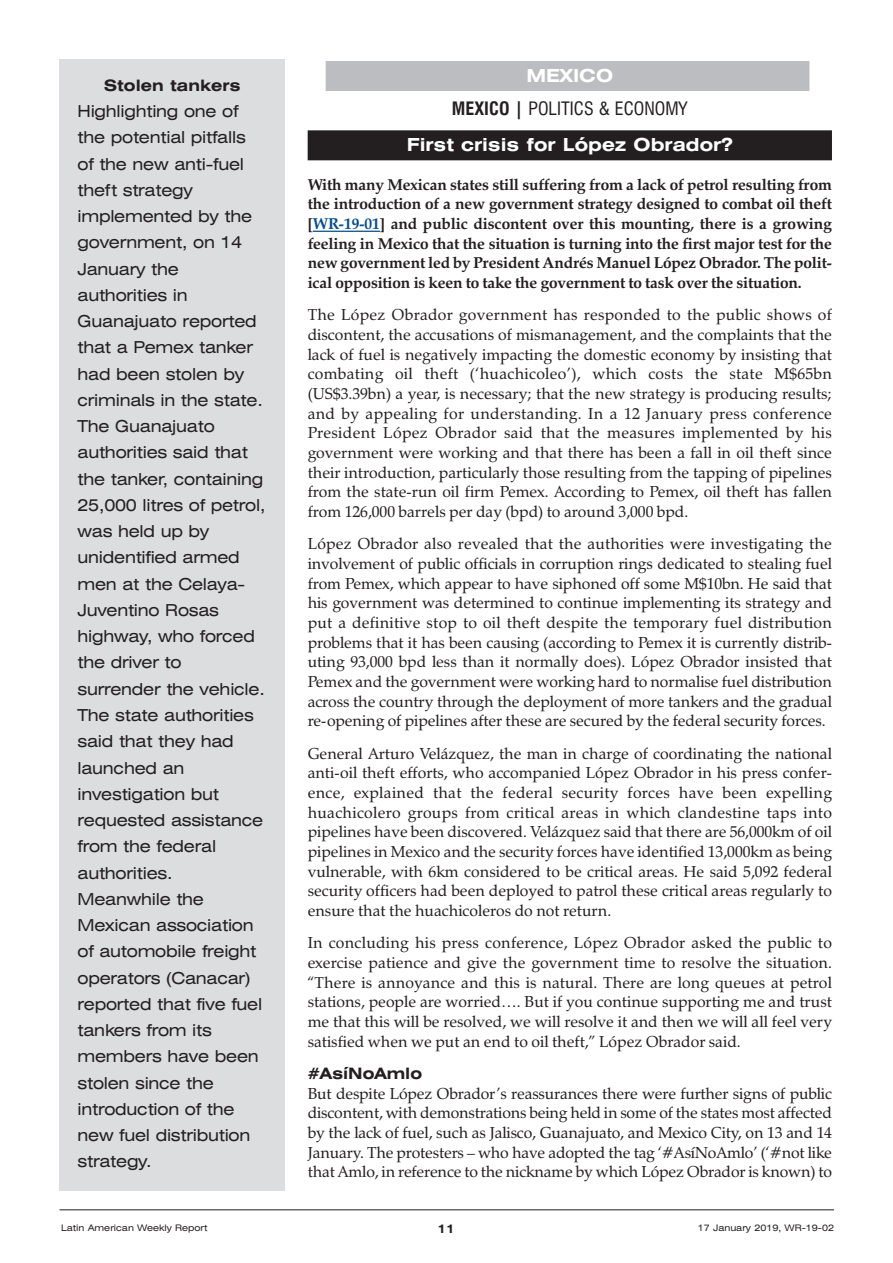
<style>
.page{position:relative;width:893px;height:1263px;background:#fff}
.page>*{position:absolute;margin:0;border:0;box-sizing:border-box;transform-origin:0 0}
.t1{font:condensed 18px/33.2px "Swiss 721 BT";color:#231f20;text-align:center}
.t2{font:700 expanded 18px "Swiss 721 BT";color:#fff}
.t3{font:expanded 16.5px/26.2px "Swiss 721 BT";letter-spacing:-.015em;color:#231f20}
.t4{font:15.75px/19.6px "Zapf Calligraphic 801 BT";color:#231f20;text-align:justify}
.t5{font:700 15.75px/19.6px "Zapf Calligraphic 801 BT";letter-spacing:-.01em;color:#231f20;text-align:justify}
.t6{font:700 expanded 15.75px "Swiss 721 BT";color:#231f20}
.t7{font:700 expanded 12px "Swiss 721 BT";color:#231f20}
.t8{font:expanded 9px "Swiss 721 BT";color:#231f20}
.s1{font-weight:700;font-stretch:expanded;color:#fff}
.s2{font-weight:700}
.s3{color:#014d95}
</style>
<div class="page">
<div style="left:326px;top:61px;width:483px;height:30px;background:#bcbdc0"></div>
<div style="left:308px;top:130px;width:524px;height:30px;background:#231f20"></div>
<hr style="left:313px;top:231px;width:67px;height:1px;background:#014d95">
<div style="left:60px;top:60px;width:225px;height:1131px;background:#dcdddf"></div>
<hr style="left:60px;top:1209px;width:774px;height:1px;background:#231f20">
<p class="t6" style="left:104px;top:76px;width:138px">Stolen tankers</p>
<p class="t3" style="left:78px;top:98px;width:190px">Highlighting one of the potential pitfalls of the new anti-fuel theft strategy implemented by the government, on 14<br>January the authorities in<br>Guanajuato reported that a Pemex tanker had been stolen by criminals in the state.<br>The Guanajuato authorities said that the tanker, containing<br>25,000 litres of petrol, was held up by unidentified armed men at the Celaya-<br>Juventino Rosas highway, who forced the driver to surrender the vehicle.<br>The state authorities said that they had launched an investigation but requested assistance from the federal authorities.<br>Meanwhile the<br>Mexican association of automobile freight operators (Canacar) reported that five fuel tankers from its members have been stolen since the introduction of the new fuel distribution strategy.</p>
<p class="t1" style="left:452px;top:59px;width:237px"><span class="s1">MEXICO<br></span><span class="s2">MEXICO |</span> POLITICS &amp; ECONOMY</p>
<p class="t2" style="left:407px;top:135px;width:328px">First crisis for López Obrador?</p>
<p class="t5" style="left:308px;top:174px;width:526px">With many Mexican states still suffering from a lack of petrol resulting from the introduction of a new government strategy designed to combat oil theft [<span class="s3">WR-19-01</span>] and public discontent over this mounting, there is a growing feeling in Mexico that the situation is turning into the first major test for the new government led by President Andrés Manuel López Obrador. The polit&shy;ical opposition is keen to take the government to task over the situation.</p>
<p class="t4" style="left:308px;top:305px;width:526px">The López Obrador government has responded to the public shows of discontent, the accusations of mismanagement, and the complaints that the lack of fuel is negatively impacting the domestic economy by insisting that combating oil theft (‘huachicoleo’), which costs the state M$65bn (US$3.39bn) a year, is necessary; that the new strategy is producing results; and by appealing for understanding. In a 12 January press conference President López Obrador said that the measures implemented by his government were working and that there has been a fall in oil theft since their introduction, particularly those resulting from the tapping of pipelines from the state-run oil firm Pemex. According to Pemex, oil theft has fallen from 126,000 barrels per day (bpd) to around 3,000 bpd.</p>
<p class="t4" style="left:308px;top:534px;width:526px">López Obrador also revealed that the authorities were investigating the involvement of public officials in corruption rings dedicated to stealing fuel from Pemex, which appear to have siphoned off some M$10bn. He said that his government was determined to continue implementing its strategy and put a definitive stop to oil theft despite the temporary fuel distribution problems that it has been causing (according to Pemex it is currently distrib&shy;uting 93,000 bpd less than it normally does). López Obrador insisted that Pemex and the government were working hard to normalise fuel distribution across the country through the deployment of more tankers and the gradual re-opening of pipelines after these are secured by the federal security forces.</p>
<p class="t4" style="left:308px;top:743px;width:526px">General Arturo Velázquez, the man in charge of coordinating the national anti-oil theft efforts, who accompanied López Obrador in his press confer&shy;ence, explained that the federal security forces have been expelling huachicolero groups from critical areas in which clandestine taps into pipelines have been discovered. Velázquez said that there are 56,000km of oil pipelines in Mexico and the security forces have identified 13,000km as being vulnerable, with 6km considered to be critical areas. He said 5,092 federal security officers had been deployed to patrol these critical areas regularly to ensure that the huachicoleros do not return.</p>
<p class="t4" style="left:308px;top:933px;width:526px">In concluding his press conference, López Obrador asked the public to exercise patience and give the government time to resolve the situation. “There is annoyance and this is natural. There are long queues at petrol stations, people are worried…. But if you continue supporting me and trust me that this will be resolved, we will resolve it and then we will all feel very satisfied when we put an end to oil theft,” López Obrador said.</p>
<p class="t6" style="left:308px;top:1064px;width:116px">#AsíNoAmlo</p>
<p class="t4" style="left:308px;top:1083px;width:526px">But despite López Obrador’s reassurances there were further signs of public discontent, with demonstrations being held in some of the states most affected by the lack of fuel, such as Jalisco, Guanajuato, and Mexico City, on 13 and 14<br>January. The protesters – who have adopted the tag ‘#AsíNoAmlo’ (‘#not like that Amlo, in reference to the nickname by which López Obrador is known) to</p>
<p class="t8" style="left:61px;top:1223px;width:148px">Latin American Weekly Report</p>
<p class="t7" style="left:437px;top:1221px;width:19px">11</p>
<p class="t8" style="left:698px;top:1223px;width:138px">17 January 2019, WR-19-02</p>
</div>
